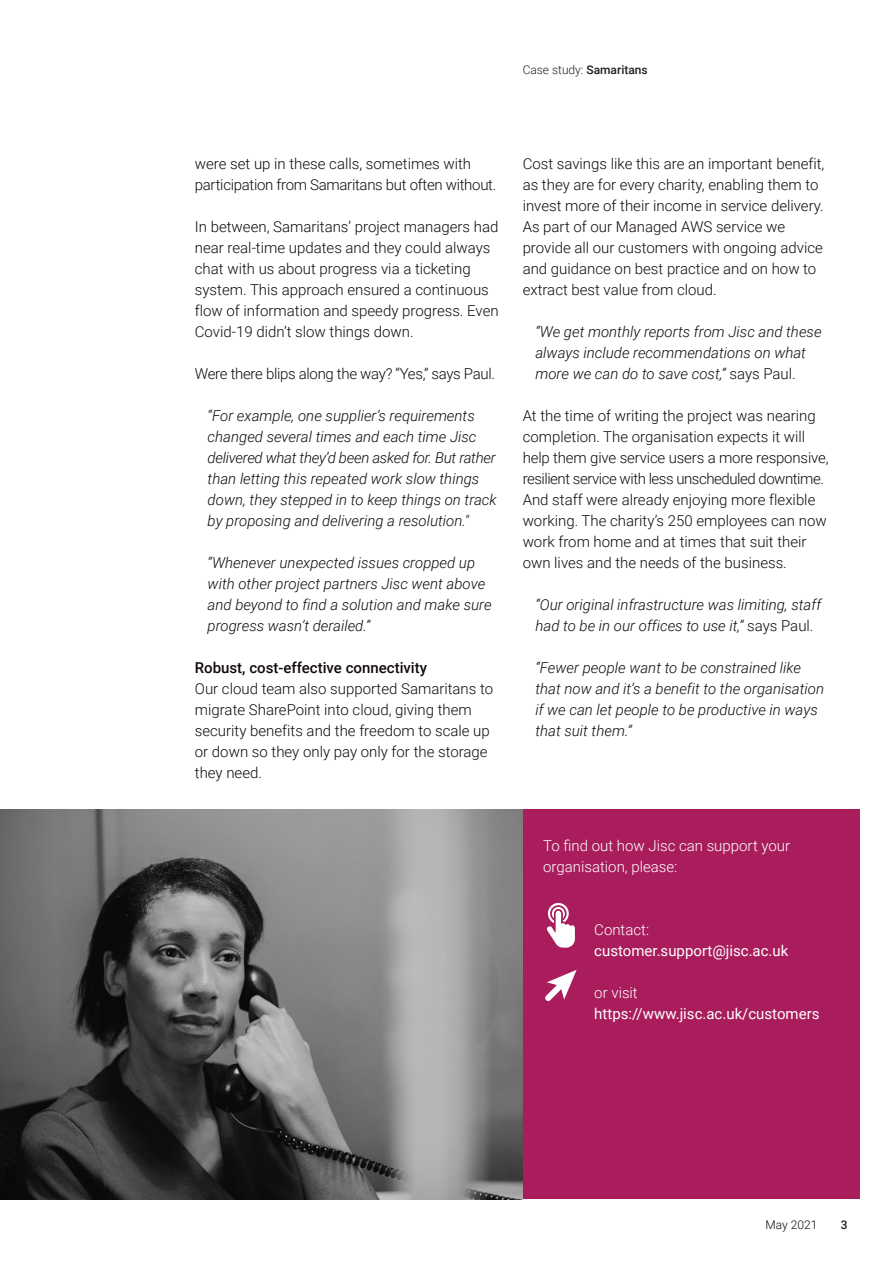
<style>
.page{position:relative;width:893px;height:1263px;background:#fff}
.page>*{position:absolute;margin:0;border:0;box-sizing:border-box;transform-origin:0 0}
.JISC___LIGHT___10_QU{font:300 15px/21px "Roboto";color:#110a0c}
.JISC___LIGHT___10_QU-2{font:italic 300 15px/21px "Roboto";color:#110a0c}
.JISC___LIGHT___10_QU-3{font:300 15px/21px "Roboto";letter-spacing:-.02em;color:#110a0c}
.JISC___LIGHT___10_BU{font:15px/21px "Roboto";color:#fff}
.JISC___LIGHT___10_BU-2{font:300 15px/21px "Roboto";color:#fff}
.JISC___LIGHT___10_QU-4{font:500 15px "Roboto";color:#110a0c}
.t1{font:300 12px "Roboto";color:#231f20}
.t2{font:300 12px "Roboto";color:#110a0c}
.t3{font:500 12px "Roboto";color:#231f20}
.s1{font-weight:500}
.s2{font-style:normal}
.s3{font-weight:300}
</style>
<div class="page">
<div style="left:522px;top:809px;width:338px;height:390px;background:#a91d5d"></div>
<svg style="left:547px;top:903px;width:28px;height:45px"></svg>
<svg style="left:545px;top:970px;width:32px;height:31px"></svg>
<img style="left:0;top:809px;width:523px;height:390px">
<p class="t1" style="left:523px;top:62px;width:127px">Case study: <span class="s1">Samaritans</span></p>
<p class="JISC___LIGHT___10_QU-3" style="left:195px;top:152px;width:303px">were set up in these calls, sometimes with participation from Samaritans but often without.</p>
<p class="JISC___LIGHT___10_QU" style="left:195px;top:215px;width:305px">In between, Samaritans’ project managers had near real-time updates and they could always chat with us about progress via a ticketing system. This approach ensured a continuous flow of information and speedy progress. Even Covid-19 didn’t slow things down.</p>
<p class="JISC___LIGHT___10_QU-3" style="left:195px;top:362px;width:302px">Were there blips along the way? “Yes,” says Paul.</p>
<p class="JISC___LIGHT___10_QU-2" style="left:208px;top:404px;width:291px">“For example, one supplier’s requirements changed several times and each time Jisc delivered what they’d been asked for. But rather than letting this repeated work slow things down, they stepped in to keep things on track by proposing and delivering a resolution."</p>
<p class="JISC___LIGHT___10_QU-2" style="left:208px;top:551px;width:285px">“Whenever unexpected issues cropped up with other project partners Jisc went above and beyond to find a solution and make sure progress wasn’t derailed.”</p>
<p class="JISC___LIGHT___10_QU-4" style="left:195px;top:657px;width:234px">Robust, cost-effective connectivity</p>
<p class="JISC___LIGHT___10_QU" style="left:195px;top:677px;width:300px">Our cloud team also supported Samaritans to migrate SharePoint into cloud, giving them security benefits and the freedom to scale up or down so they only pay only for the storage they need.</p>
<p class="JISC___LIGHT___10_QU" style="left:523px;top:152px;width:303px">Cost savings like this are an important benefit, as they are for every charity, enabling them to invest more of their income in service delivery.<br>As part of our Managed AWS service we provide all our customers with ongoing advice and guidance on best practice and on how to extract best value from cloud.</p>
<p class="JISC___LIGHT___10_QU-2" style="left:535px;top:320px;width:288px">“We get monthly reports from Jisc and these always include recommendations on what more we can do to save cost,” <span class="s2">says Paul.</span></p>
<p class="JISC___LIGHT___10_QU" style="left:523px;top:404px;width:307px">At the time of writing the project was nearing completion. The organisation expects it will help them give service users a more responsive, resilient service with less unscheduled downtime.<br>And staff were already enjoying more flexible working. The charity’s 250 employees can now work from home and at times that suit their own lives and the needs of the business.</p>
<p class="JISC___LIGHT___10_QU-2" style="left:535px;top:593px;width:287px">“Our original infrastructure was limiting, staff had to be in our offices to use it,” <span class="s2">says Paul.</span></p>
<p class="JISC___LIGHT___10_QU-2" style="left:535px;top:656px;width:290px">“Fewer people want to be constrained like that now and it’s a benefit to the organisation if we can let people to be productive in ways that suit them.”</p>
<p class="JISC___LIGHT___10_BU-2" style="left:543px;top:835px;width:248px">To find out how Jisc can support your organisation, please:</p>
<p class="JISC___LIGHT___10_BU" style="left:594px;top:919px;width:196px"><span class="s3">Contact: </span>customer.support@jisc.ac.uk</p>
<p class="JISC___LIGHT___10_BU" style="left:594px;top:982px;width:227px"><span class="s3">or visit </span>https://www.jisc.ac.uk/customers</p>
<p class="t2" style="left:765px;top:1217px;width:53px">May 2021</p>
<p class="t3" style="left:841px;top:1217px;width:8px">3</p>
</div>
